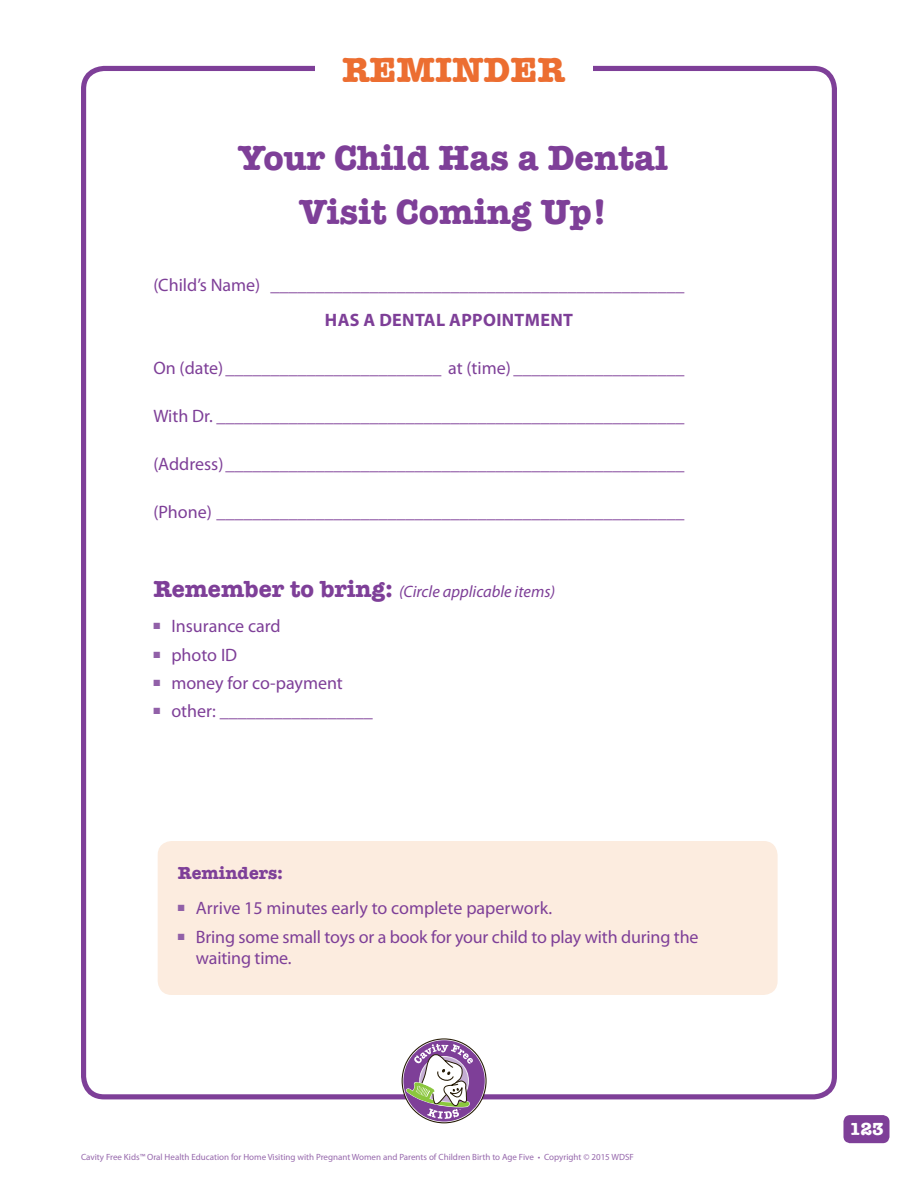
<style>
.page{position:relative;width:918px;height:1188px;background:#fff}
.page>*{position:absolute;margin:0;border:0;box-sizing:border-box;transform-origin:0 0}
.Title_Parent_Practic{font:700 36px/54px "American Typewriter";color:#7e3f98;text-align:center}
.Title_Parent_Practic-2{font:700 36px "American Typewriter";color:#ec6e31}
.Body_Par_1{font:18px "Myriad Pro";color:#7e3f98}
.Body_List_1{font:18px/21.6px "Myriad Pro";letter-spacing:-.005em;color:#7e3f98}
.Body_Par_1-2{font:700 18px "Myriad Pro";letter-spacing:.02em;color:#7e3f98}
.Body_Headline_3{font:700 18px "American Typewriter";color:#7e3f98}
.t1{font:700 18px "American Typewriter";color:#fff}
.Body_Headline_3-2{font:italic 16.5px "Myriad Pro";color:#7e3f98}
.t2{font:9px "Myriad Pro";color:#9668ac}
.s1{font-family:"American Typewriter";font-weight:700;font-style:normal;font-size:24px}
</style>
<div class="page">
<div style="left:843px;top:1115px;width:47px;height:28px;background:#7e3f98;border-radius:7px"></div>
<div style="left:81px;top:66px;width:756px;height:1033px;border:5px solid #7e3f98;border-radius:21px"></div>
<div style="left:315px;top:49px;width:277px;height:40px;background:#fff"></div>
<div style="left:158px;top:841px;width:620px;height:154px;background:#fcecdf;border-radius:14px"></div>
<div style="left:403px;top:1040px;width:82px;height:82px;background:#7e3f98;border-radius:50%"></div>
<svg style="left:404px;top:1044px;width:69px;height:75px"></svg>
<p class="Title_Parent_Practic-2" style="left:342px;top:39px;width:224px">REMINDER</p>
<p class="Title_Parent_Practic" style="left:239px;top:129px;width:431px">Your Child Has a Dental<br>Visit Coming Up!</p>
<p class="Body_Par_1" style="left:153px;top:274px;width:532px">(Child’s Name) ______________________________________________</p>
<p class="Body_Par_1-2" style="left:325px;top:309px;width:250px">HAS A DENTAL APPOINTMENT</p>
<p class="Body_Par_1" style="left:153px;top:357px;width:532px">On (date)________________________ at (time) ___________________</p>
<p class="Body_Par_1" style="left:153px;top:405px;width:532px">With Dr. ____________________________________________________</p>
<p class="Body_Par_1" style="left:153px;top:453px;width:532px">(Address)___________________________________________________</p>
<p class="Body_Par_1" style="left:153px;top:501px;width:532px">(Phone) ____________________________________________________</p>
<p class="Body_Headline_3-2" style="left:153px;top:581px;width:403px"><span class="s1">Remember to bring:</span> (Circle applicable items)</p>
<p class="Body_List_1" style="left:153px;top:615px;width:129px"><sup>■</sup> Insurance card</p>
<p class="Body_List_1" style="left:153px;top:644px;width:85px"><sup>■</sup> photo ID</p>
<p class="Body_List_1" style="left:153px;top:672px;width:191px"><sup>■</sup> money for co-payment</p>
<p class="Body_List_1" style="left:153px;top:700px;width:221px"><sup>■</sup> other: _________________</p>
<p class="Body_Headline_3" style="left:178px;top:858px;width:107px">Reminders:</p>
<p class="Body_List_1" style="left:178px;top:897px;width:376px"><sup>■</sup> Arrive 15 minutes early to complete paperwork.</p>
<p class="Body_List_1" style="left:196px;top:926px;width:504px;text-indent:-18px"><sup>■</sup> Bring some small toys or a book for your child to play with during the waiting time.</p>
<p class="t2" style="left:81px;top:1152px;width:554px">Cavity Free Kids™ Oral Health Education for Home Visiting with Pregnant Women and Parents of Children Birth to Age Five • Copyright © 2015 WDSF</p>
<p class="t1" style="left:849px;top:1114px;width:36px">123</p>
</div>
